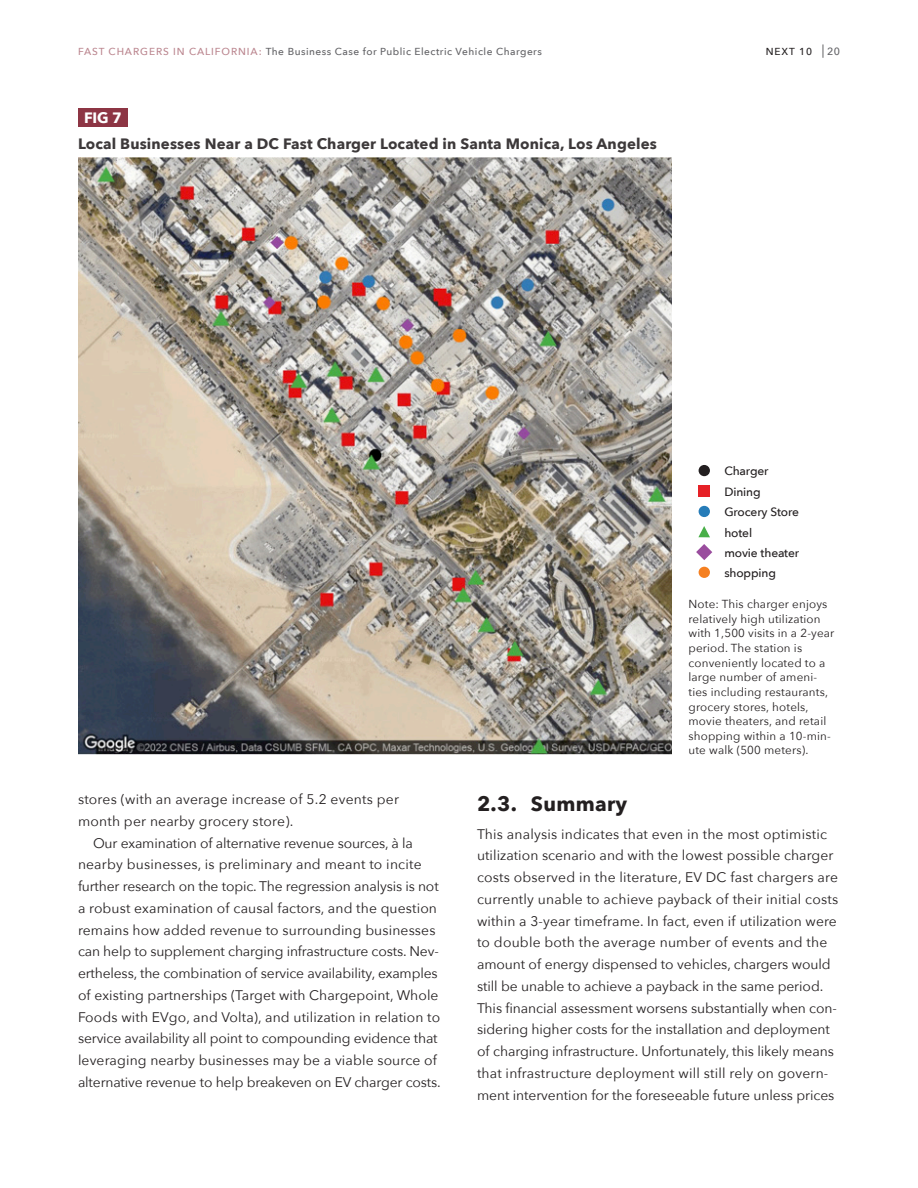
<style>
.page{position:relative;width:918px;height:1188px;background:#fff}
.page>*{position:absolute;margin:0;border:0;box-sizing:border-box;transform-origin:0 0}
.C-Head_08_12_24{font:700 20.7px "Avenir Next";letter-spacing:.015em;color:#231f20}
.Body_First_Paragraph{font:700 15px "Avenir Next";letter-spacing:.01em;color:#3d393a}
.Body_First_Paragraph-2{font:700 15px "Avenir Next";color:#fff}
.Body_First_Paragraph-3{font:13.8px/21.8px "Avenir Next";letter-spacing:.005em;color:#231f20}
.Body_Text{font:13.8px/21.8px "Avenir Next";letter-spacing:-.005em;color:#231f20}
.Body_Text-2{font:13.8px/21.8px "Avenir Next";letter-spacing:.015em;color:#231f20}
.t1{font:500 12px/20.4px "Avenir Next";letter-spacing:-.01em;color:#231f20}
.footnote_endnote{font:11.7px/14.7px "Avenir Next";letter-spacing:.015em;color:#231f20}
.t2{font:500 10.5px "Avenir Next";color:#636366}
.t3{font:500 10.2px "Avenir Next";letter-spacing:.05em;color:#636366}
.t4{font:500 10.2px "Avenir Next";letter-spacing:.09em;color:#231f20}
.s1{color:#bb868f}
</style>
<div class="page">
<svg style="left:823px;top:44px;width:1px;height:14px"></svg>
<div style="left:78px;top:108px;width:50px;height:19px;background:#8d3544"></div>
<img style="left:78px;top:158px;width:594px;height:596px">
<div style="left:699px;top:485px;width:11px;height:12px;background:#e62127"></div>
<svg style="left:698px;top:526px;width:12px;height:11px"></svg>
<svg style="left:696px;top:544px;width:16px;height:16px"></svg>
<div style="left:699px;top:465px;width:11px;height:11px;background:#231f20;border-radius:50%"></div>
<div style="left:699px;top:506px;width:11px;height:11px;background:#267cb8;border-radius:50%"></div>
<div style="left:699px;top:567px;width:11px;height:11px;background:#f58021;border-radius:50%"></div>
<p class="t3" style="left:78px;top:43px;width:465px"><span class="s1">FAST CHARGERS IN CALIFORNIA:</span> The Business Case for Public Electric Vehicle Chargers</p>
<p class="t4" style="left:766px;top:43px;width:48px">NEXT 10</p>
<p class="t2" style="left:827px;top:43px;width:14px">20</p>
<p class="Body_First_Paragraph-2" style="left:84px;top:105px;width:39px">FIG 7</p>
<p class="Body_First_Paragraph" style="left:78px;top:130px;width:580px">Local Businesses Near a DC Fast Charger Located in Santa Monica, Los Angeles</p>
<p class="t1" style="left:724px;top:461px;width:76px">Charger<br>Dining<br>Grocery Store hotel<br>movie theater shopping</p>
<p class="footnote_endnote" style="left:688px;top:596px;width:147px">Note: This charger enjoys relatively high utilization with 1,500 visits in a 2-year period. The station is conveniently located to a large number of ameni&shy;ties including restaurants, grocery stores, hotels, movie theaters, and retail shopping within a 10-min&shy;ute walk (500 meters).</p>
<p class="Body_Text-2" style="left:78px;top:788px;width:323px">stores (with an average increase of 5.2 events per month per nearby grocery store).</p>
<p class="Body_Text" style="left:78px;top:831px;width:364px;text-indent:15px">Our examination of alternative revenue sources, à la nearby businesses, is preliminary and meant to incite further research on the topic. The regression analysis is not a robust examination of causal factors, and the question remains how added revenue to surrounding businesses can help to supplement charging infrastructure costs. Nev&shy;ertheless, the combination of service availability, examples of existing partnerships (Target with Chargepoint, Whole Foods with EVgo, and Volta), and utilization in relation to service availability all point to compounding evidence that leveraging nearby businesses may be a viable source of alternative revenue to help breakeven on EV charger costs.</p>
<p class="C-Head_08_12_24" style="left:477px;top:786px;width:152px">2.3. Summary</p>
<p class="Body_First_Paragraph-3" style="left:477px;top:822px;width:363px">This analysis indicates that even in the most optimistic utilization scenario and with the lowest possible charger costs observed in the literature, EV DC fast chargers are currently unable to achieve payback of their initial costs within a 3-year timeframe. In fact, even if utilization were to double both the average number of events and the amount of energy dispensed to vehicles, chargers would still be unable to achieve a payback in the same period.<br>This financial assessment worsens substantially when con&shy;sidering higher costs for the installation and deployment of charging infrastructure. Unfortunately, this likely means that infrastructure deployment will still rely on govern&shy;ment intervention for the foreseeable future unless prices</p>
</div>
